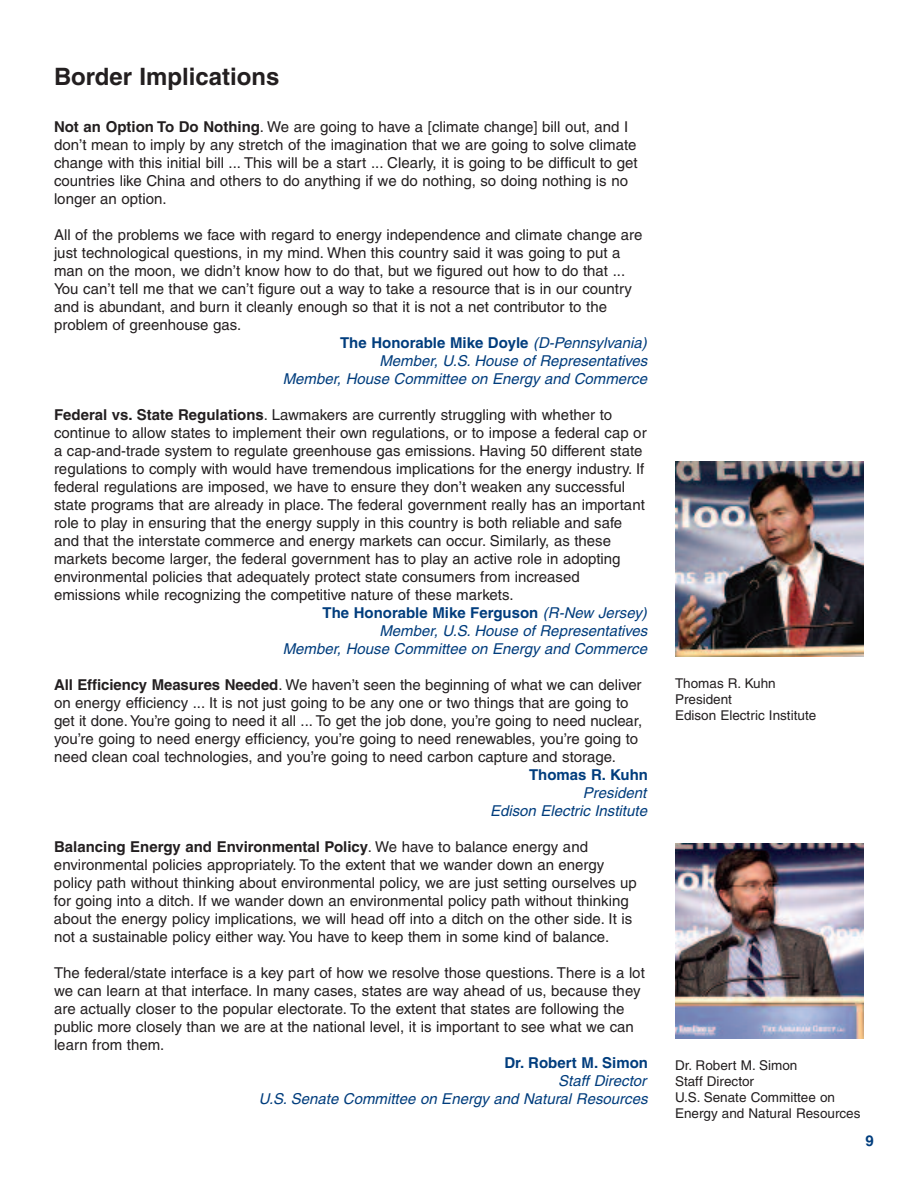
<style>
.page{position:relative;width:918px;height:1188px;background:#fff}
.page>*{position:absolute;margin:0;border:0;box-sizing:border-box;transform-origin:0 0}
.t1{font:700 24px "Helvetica";color:#231f20}
.t2{font:15px/18px "Helvetica";color:#231f20}
.t3{font:italic 15px/18px "Helvetica";color:#013d7d;text-align:right}
.t4{font:700 15px "Helvetica";color:#013d7d}
.t5{font:13.5px/16.2px "Helvetica";color:#231f20}
.s1{font-weight:700}
.s2{font-weight:400;font-style:italic}
</style>
<div class="page">
<img style="left:675px;top:462px;width:189px;height:194px">
<img style="left:675px;top:844px;width:189px;height:194px">
<h1 class="t1" style="left:54px;top:67px;width:227px">Border Implications</h1>
<p class="t2" style="left:54px;top:119px;width:585px"><span class="s1">Not an Option To Do Nothing</span>. We are going to have a [climate change] bill out, and I don’t mean to imply by any stretch of the imagination that we are going to solve climate change with this initial bill ... This will be a start ... Clearly, it is going to be difficult to get countries like China and others to do anything if we do nothing, so doing nothing is no longer an option.</p>
<p class="t2" style="left:54px;top:227px;width:590px">All of the problems we face with regard to energy independence and climate change are</p>
<p class="t2" style="left:54px;top:245px;width:568px">just technological questions, in my mind. When this country said it was going to put a</p>
<p class="t2" style="left:54px;top:263px;width:573px">man on the moon, we didn’t know how to do that, but we figured out how to do that ...</p>
<p class="t2" style="left:54px;top:281px;width:579px">You can’t tell me that we can’t figure out a way to take a resource that is in our country</p>
<p class="t2" style="left:54px;top:299px;width:555px">and is abundant, and burn it cleanly enough so that it is not a net contributor to the</p>
<p class="t2" style="left:54px;top:317px;width:189px">problem of greenhouse gas.</p>
<p class="t4" style="left:340px;top:337px;width:308px">The Honorable Mike Doyle <span class="s2">(D-Pennsylvania)</span></p>
<p class="t3" style="left:379px;top:353px;width:270px">Member, U.S. House of Representatives</p>
<p class="t3" style="left:283px;top:371px;width:366px">Member, House Committee on Energy and Commerce</p>
<p class="t2" style="left:54px;top:407px;width:560px"><span class="s1">Federal vs. State Regulations</span>. Lawmakers are currently struggling with whether to</p>
<p class="t2" style="left:54px;top:425px;width:594px">continue to allow states to implement their own regulations, or to impose a federal cap or</p>
<p class="t2" style="left:54px;top:443px;width:590px">a cap-and-trade system to regulate greenhouse gas emissions. Having 50 different state</p>
<p class="t2" style="left:54px;top:461px;width:592px">regulations to comply with would have tremendous implications for the energy industry. If</p>
<p class="t2" style="left:54px;top:479px;width:573px">federal regulations are imposed, we have to ensure they don’t weaken any successful</p>
<p class="t2" style="left:54px;top:497px;width:592px">state programs that are already in place. The federal government really has an important</p>
<p class="t2" style="left:54px;top:515px;width:570px">role to play in ensuring that the energy supply in this country is both reliable and safe</p>
<p class="t2" style="left:54px;top:533px;width:559px">and that the interstate commerce and energy markets can occur. Similarly, as these</p>
<p class="t2" style="left:54px;top:551px;width:568px">markets become larger, the federal government has to play an active role in adopting</p>
<p class="t2" style="left:54px;top:569px;width:527px">environmental policies that adequately protect state consumers from increased</p>
<p class="t2" style="left:54px;top:587px;width:461px">emissions while recognizing the competitive nature of these markets.</p>
<p class="t4" style="left:323px;top:607px;width:326px">The Honorable Mike Ferguson <span class="s2">(R-New Jersey)</span></p>
<p class="t3" style="left:379px;top:623px;width:270px">Member, U.S. House of Representatives</p>
<p class="t3" style="left:283px;top:641px;width:366px">Member, House Committee on Energy and Commerce</p>
<p class="t2" style="left:54px;top:677px;width:590px"><span class="s1">All Efficiency Measures Needed</span>. We haven’t seen the beginning of what we can deliver on energy efficiency ... It is not just going to be any one or two things that are going to get it done. You’re going to need it all ... To get the job done, you’re going to need nuclear, you’re going to need energy efficiency, you’re going to need renewables, you’re going to need clean coal technologies, and you’re going to need carbon capture and storage.</p>
<p class="t4" style="left:529px;top:769px;width:120px">Thomas R. Kuhn</p>
<p class="t3" style="left:490px;top:785px;width:158px">President<br>Edison Electric Institute</p>
<p class="t2" style="left:54px;top:839px;width:584px"><span class="s1">Balancing Energy and Environmental Policy</span>. We have to balance energy and environmental policies appropriately. To the extent that we wander down an energy policy path without thinking about environmental policy, we are just setting ourselves up for going into a ditch. If we wander down an environmental policy path without thinking about the energy policy implications, we will head off into a ditch on the other side. It is not a sustainable policy either way. You have to keep them in some kind of balance.</p>
<p class="t2" style="left:54px;top:965px;width:592px">The federal/state interface is a key part of how we resolve those questions. There is a lot we can learn at that interface. In many cases, states are way ahead of us, because they are actually closer to the popular electorate. To the extent that states are following the public more closely than we are at the national level, it is important to see what we can learn from them.</p>
<p class="t4" style="left:504px;top:1057px;width:145px">Dr. Robert M. Simon</p>
<p class="t3" style="left:259px;top:1073px;width:390px">Staff Director<br>U.S. Senate Committee on Energy and Natural Resources</p>
<p class="t5" style="left:675px;top:676px;width:143px">Thomas R. Kuhn<br>President<br>Edison Electric Institute</p>
<p class="t5" style="left:675px;top:1058px;width:187px">Dr. Robert M. Simon<br>Staff Director<br>U.S. Senate Committee on<br>Energy and Natural Resources</p>
<p class="t4" style="left:866px;top:1135px;width:10px">9</p>
</div>
